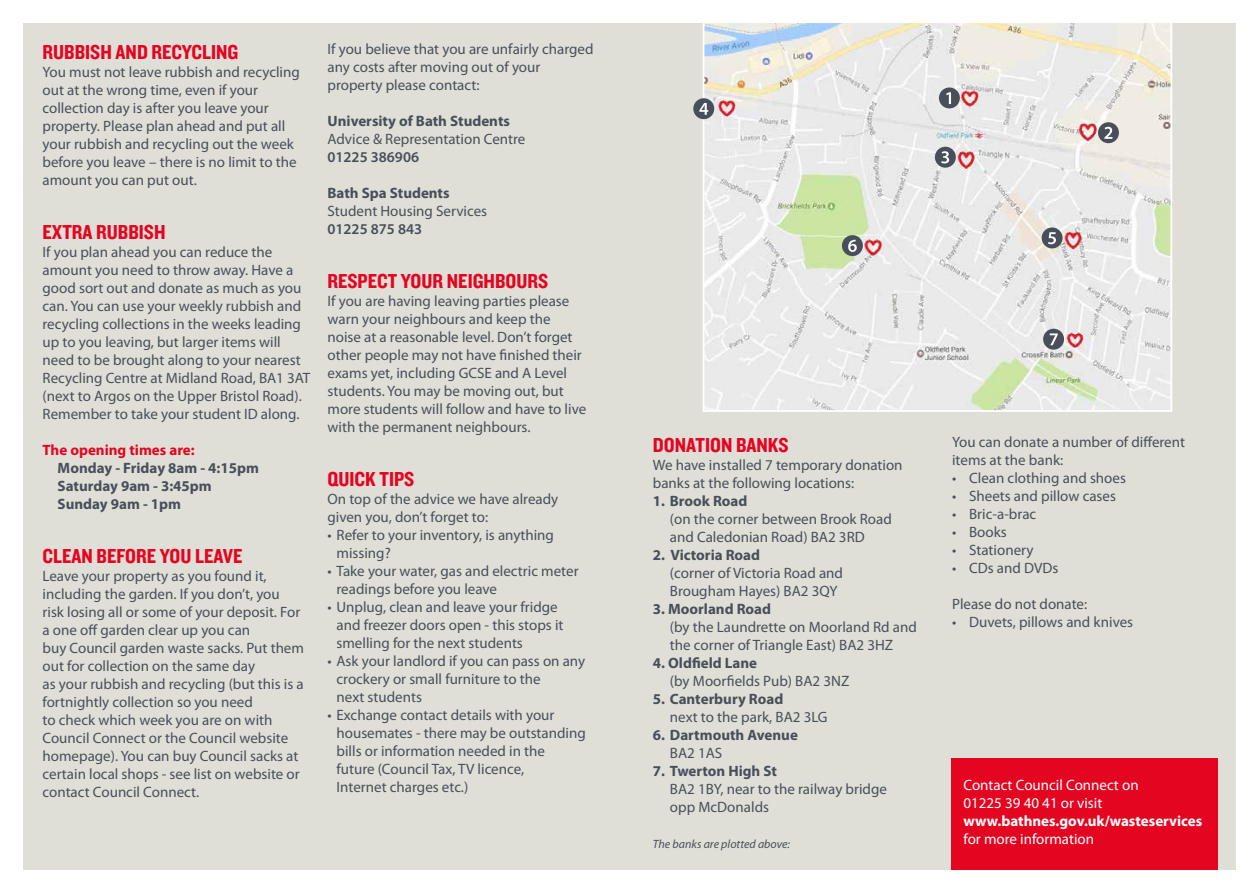
<style>
.page{position:relative;width:1259px;height:893px;background:#fff}
.page>*{position:absolute;margin:0;border:0;box-sizing:border-box;transform-origin:0 0}
.t1{font:21px "Knockout 50 Welterweight";color:#e40521}
.t2{font:15px/18px "Myriad Pro";color:#484f5b}
.t3{font:700 15px/18px "Myriad Pro";color:#484f5b}
.t4{font:15px/18px "Myriad Pro";color:#fff}
.t5{font:700 15px "Myriad Pro";color:#fff}
.t6{font:600 15px "Myriad Pro";color:#484f5b}
.t7{font:700 15px "Myriad Pro";color:#e40521}
.t8{font:italic 12px "Myriad Pro";color:#484f5b}
</style>
<div class="page">
<div style="left:23px;top:23px;width:1212px;height:847px;background:#e0dfd7"></div>
<img style="left:705px;top:24px;width:464px;height:385px">
<div style="left:702px;top:21px;width:470px;height:391px;border:2px solid #fff"></div>
<div style="left:939px;top:87px;width:21px;height:21px;background:#484f5b;border-radius:50%"></div>
<svg style="left:946px;top:92px;width:5px;height:12px"></svg>
<div style="left:1041px;top:227px;width:21px;height:21px;background:#484f5b;border-radius:50%"></div>
<svg style="left:1048px;top:232px;width:8px;height:12px"></svg>
<div style="left:935px;top:147px;width:21px;height:21px;background:#484f5b;border-radius:50%"></div>
<svg style="left:941px;top:151px;width:8px;height:12px"></svg>
<div style="left:1043px;top:329px;width:21px;height:21px;background:#484f5b;border-radius:50%"></div>
<svg style="left:1049px;top:333px;width:8px;height:12px"></svg>
<div style="left:1098px;top:122px;width:21px;height:21px;background:#484f5b;border-radius:50%"></div>
<svg style="left:1104px;top:127px;width:8px;height:12px"></svg>
<div style="left:842px;top:235px;width:21px;height:21px;background:#484f5b;border-radius:50%"></div>
<svg style="left:848px;top:240px;width:9px;height:12px"></svg>
<div style="left:693px;top:98px;width:21px;height:21px;background:#484f5b;border-radius:50%"></div>
<svg style="left:699px;top:103px;width:9px;height:12px"></svg>
<div style="left:951px;top:758px;width:266px;height:112px;background:#e40521"></div>
<h1 class="t1" style="left:43px;top:39px;width:197px">RUBBISH AND RECYCLING</h1>
<p class="t2" style="left:43px;top:63px;width:259px">You must not leave rubbish and recycling out at the wrong time, even if your collection day is after you leave your property. Please plan ahead and put all your rubbish and recycling out the week before you leave – there is no limit to the amount you can put out.</p>
<h1 class="t1" style="left:43px;top:219px;width:124px">EXTRA RUBBISH</h1>
<p class="t2" style="left:43px;top:243px;width:269px">If you plan ahead you can reduce the amount you need to throw away. Have a good sort out and donate as much as you can. You can use your weekly rubbish and recycling collections in the weeks leading up to you leaving, but larger items will need to be brought along to your nearest Recycling Centre at Midland Road, BA1 3AT (next to Argos on the Upper Bristol Road).<br>Remember to take your student ID along.</p>
<p class="t7" style="left:43px;top:440px;width:154px">The opening times are:</p>
<p class="t3" style="left:58px;top:459px;width:203px">Monday - Friday 8am - 4:15pm<br>Saturday 9am - 3:45pm<br>Sunday 9am - 1pm</p>
<h1 class="t1" style="left:43px;top:543px;width:201px">CLEAN BEFORE YOU LEAVE</h1>
<p class="t2" style="left:43px;top:567px;width:263px">Leave your property as you found it, including the garden. If you don’t, you risk losing all or some of your deposit. For a one off garden clear up you can<br>buy Council garden waste sacks. Put them out for collection on the same day<br>as your rubbish and recycling (but this is a fortnightly collection so you need<br>to check which week you are on with Council Connect or the Council website homepage). You can buy Council sacks at certain local shops - see list on website or contact Council Connect.</p>
<p class="t2" style="left:327px;top:40px;width:268px">If you believe that you are unfairly charged any costs after moving out of your property please contact:</p>
<p class="t3" style="left:327px;top:111px;width:184px">University of Bath Students</p>
<p class="t2" style="left:327px;top:130px;width:199px">Advice &amp; Representation Centre</p>
<p class="t6" style="left:327px;top:147px;width:93px">01225 386906</p>
<p class="t3" style="left:327px;top:183px;width:124px">Bath Spa Students</p>
<p class="t2" style="left:327px;top:202px;width:161px">Student Housing Services</p>
<p class="t6" style="left:327px;top:219px;width:96px">01225 875 843</p>
<h1 class="t1" style="left:327px;top:267px;width:222px">RESPECT YOUR NEIGHBOURS</h1>
<p class="t2" style="left:327px;top:292px;width:260px">If you are having leaving parties please warn your neighbours and keep the noise at a reasonable level. Don’t forget other people may not have finished their exams yet, including GCSE and A Level students. You may be moving out, but more students will follow and have to live with the permanent neighbours.</p>
<h1 class="t1" style="left:327px;top:465px;width:88px">QUICK TIPS</h1>
<p class="t2" style="left:327px;top:490px;width:232px">On top of the advice we have already given you, don’t forget to:</p>
<p class="t2" style="left:336px;top:526px;width:219px;text-indent:-9px">• Refer to your inventory, is anything missing?</p>
<p class="t2" style="left:336px;top:562px;width:243px;text-indent:-9px">• Take your water, gas and electric meter readings before you leave</p>
<p class="t2" style="left:336px;top:598px;width:228px;text-indent:-9px">• Unplug, clean and leave your fridge and freezer doors open - this stops it smelling for the next students</p>
<p class="t2" style="left:336px;top:652px;width:250px;text-indent:-9px">• Ask your landlord if you can pass on any crockery or small furniture to the<br>next students</p>
<p class="t2" style="left:336px;top:706px;width:251px;text-indent:-9px">• Exchange contact details with your housemates - there may be outstanding bills or information needed in the future (Council Tax, TV licence,<br>Internet charges etc.)</p>
<h1 class="t1" style="left:653px;top:432px;width:137px">DONATION BANKS</h1>
<p class="t2" style="left:653px;top:456px;width:251px">We have installed 7 temporary donation banks at the following locations:</p>
<p class="t3" style="left:653px;top:492px;width:96px">1. Brook Road</p>
<p class="t2" style="left:670px;top:510px;width:223px">(on the corner between Brook Road and Caledonian Road) BA2 3RD</p>
<p class="t3" style="left:653px;top:546px;width:109px">2. Victoria Road</p>
<p class="t2" style="left:670px;top:564px;width:175px">(corner of Victoria Road and<br>Brougham Hayes) BA2 3QY</p>
<p class="t3" style="left:653px;top:600px;width:120px">3. Moorland Road</p>
<p class="t2" style="left:670px;top:618px;width:248px">(by the Laundrette on Moorland Rd and the corner of Triangle East) BA2 3HZ</p>
<p class="t3" style="left:653px;top:654px;width:106px">4. Oldfield Lane</p>
<p class="t2" style="left:670px;top:672px;width:181px">(by Moorfields Pub) BA2 3NZ</p>
<p class="t3" style="left:653px;top:690px;width:132px">5. Canterbury Road</p>
<p class="t2" style="left:670px;top:708px;width:159px">next to the park, BA2 3LG</p>
<p class="t3" style="left:653px;top:726px;width:146px">6. Dartmouth Avenue</p>
<p class="t2" style="left:670px;top:744px;width:54px">BA2 1AS</p>
<p class="t3" style="left:653px;top:762px;width:126px">7. Twerton High St</p>
<p class="t2" style="left:670px;top:780px;width:219px">BA2 1BY, near to the railway bridge opp McDonalds</p>
<p class="t8" style="left:653px;top:837px;width:139px">The banks are plotted above:</p>
<p class="t2" style="left:952px;top:433px;width:234px">You can donate a number of different items at the bank:</p>
<p class="t2" style="left:952px;top:469px;width:175px">• Clean clothing and shoes</p>
<p class="t2" style="left:952px;top:487px;width:165px">• Sheets and pillow cases</p>
<p class="t2" style="left:952px;top:505px;width:86px">• Bric-a-brac</p>
<p class="t2" style="left:952px;top:523px;width:56px">• Books</p>
<p class="t2" style="left:952px;top:541px;width:83px">• Stationery</p>
<p class="t2" style="left:952px;top:559px;width:108px">• CDs and DVDs</p>
<p class="t2" style="left:952px;top:595px;width:137px">Please do not donate:</p>
<p class="t2" style="left:952px;top:613px;width:183px">• Duvets, pillows and knives</p>
<p class="t4" style="left:963px;top:775px;width:177px">Contact Council Connect on<br>01225 39 40 41 or visit</p>
<p class="t5" style="left:963px;top:811px;width:240px">www.bathnes.gov.uk/wasteservices</p>
<p class="t4" style="left:963px;top:829px;width:132px">for more information</p>
</div>
